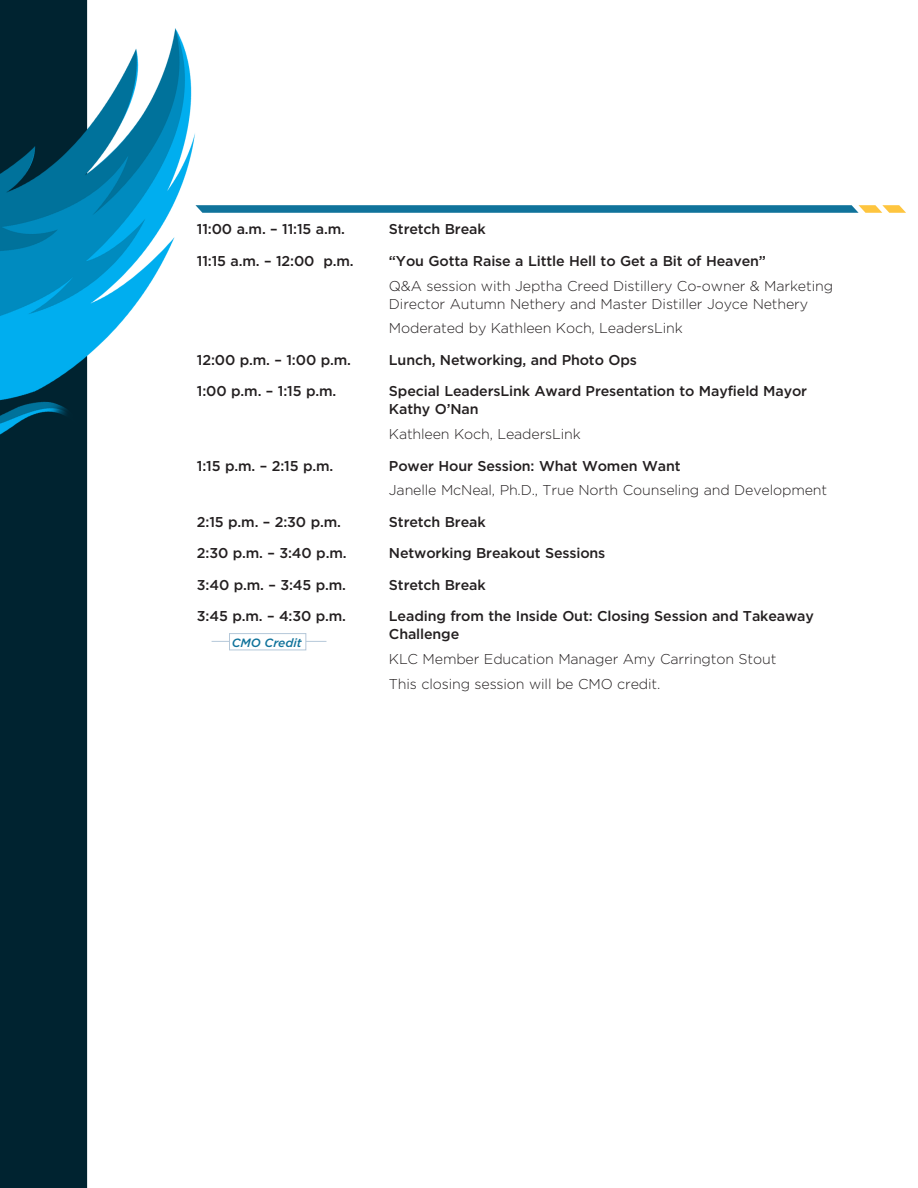
<style>
.page{position:relative;width:918px;height:1188px;background:#fff}
.page>*{position:absolute;margin:0;border:0;box-sizing:border-box;transform-origin:0 0}
.t1{font:500 14.25px/18px "Gotham";letter-spacing:-.01em;color:#231f20}
.t2{font:300 14.25px/18px "Gotham";letter-spacing:-.01em;color:#231f20}
.t3{font:italic 500 12px "Gotham";color:#10739b}
</style>
<div class="page">
<img style="left:0;top:0;width:327px;height:1188px">
<svg style="left:195px;top:205px;width:711px;height:8px;background:#2d819e"></svg>
<hr style="left:212px;top:641px;width:114px;height:1px;background:#b5c8d9">
<div style="left:229px;top:633px;width:77px;height:17px;background:#fff;border:1px solid #b5c8d9"></div>
<p class="t1" style="left:197px;top:220px;width:149px">11:00 a.m. – 11:15 a.m.</p>
<p class="t1" style="left:389px;top:220px;width:98px">Stretch Break</p>
<p class="t1" style="left:197px;top:252px;width:158px">11:15 a.m. – 12:00 p.m.</p>
<p class="t1" style="left:389px;top:252px;width:379px">“You Gotta Raise a Little Hell to Get a Bit of Heaven”</p>
<p class="t2" style="left:389px;top:276px;width:446px">Q&amp;A session with Jeptha Creed Distillery Co-owner &amp; Marketing<br>Director Autumn Nethery and Master Distiller Joyce Nethery</p>
<p class="t2" style="left:389px;top:319px;width:295px">Moderated by Kathleen Koch, LeadersLink</p>
<p class="t1" style="left:197px;top:351px;width:156px">12:00 p.m. – 1:00 p.m.</p>
<p class="t1" style="left:389px;top:351px;width:250px">Lunch, Networking, and Photo Ops</p>
<p class="t1" style="left:197px;top:382px;width:141px">1:00 p.m. – 1:15 p.m.</p>
<p class="t1" style="left:389px;top:382px;width:420px">Special LeadersLink Award Presentation to Mayfield Mayor<br>Kathy O’Nan</p>
<p class="t2" style="left:389px;top:425px;width:193px">Kathleen Koch, LeadersLink</p>
<p class="t1" style="left:197px;top:456px;width:138px">1:15 p.m. – 2:15 p.m.</p>
<p class="t1" style="left:389px;top:456px;width:293px">Power Hour Session: What Women Want</p>
<p class="t2" style="left:389px;top:481px;width:440px">Janelle McNeal, Ph.D., True North Counseling and Development</p>
<p class="t1" style="left:197px;top:513px;width:146px">2:15 p.m. – 2:30 p.m.</p>
<p class="t1" style="left:389px;top:513px;width:98px">Stretch Break</p>
<p class="t1" style="left:197px;top:544px;width:151px">2:30 p.m. – 3:40 p.m.</p>
<p class="t1" style="left:389px;top:544px;width:218px">Networking Breakout Sessions</p>
<p class="t1" style="left:197px;top:576px;width:151px">3:40 p.m. – 3:45 p.m.</p>
<p class="t1" style="left:389px;top:576px;width:98px">Stretch Break</p>
<p class="t1" style="left:197px;top:607px;width:151px">3:45 p.m. – 4:30 p.m.</p>
<p class="t1" style="left:389px;top:607px;width:426px">Leading from the Inside Out: Closing Session and Takeaway<br>Challenge</p>
<p class="t2" style="left:389px;top:650px;width:389px">KLC Member Education Manager Amy Carrington Stout</p>
<p class="t2" style="left:389px;top:674px;width:273px">This closing session will be CMO credit.</p>
<p class="t3" style="left:232px;top:635px;width:71px">CMO Credit</p>
</div>
